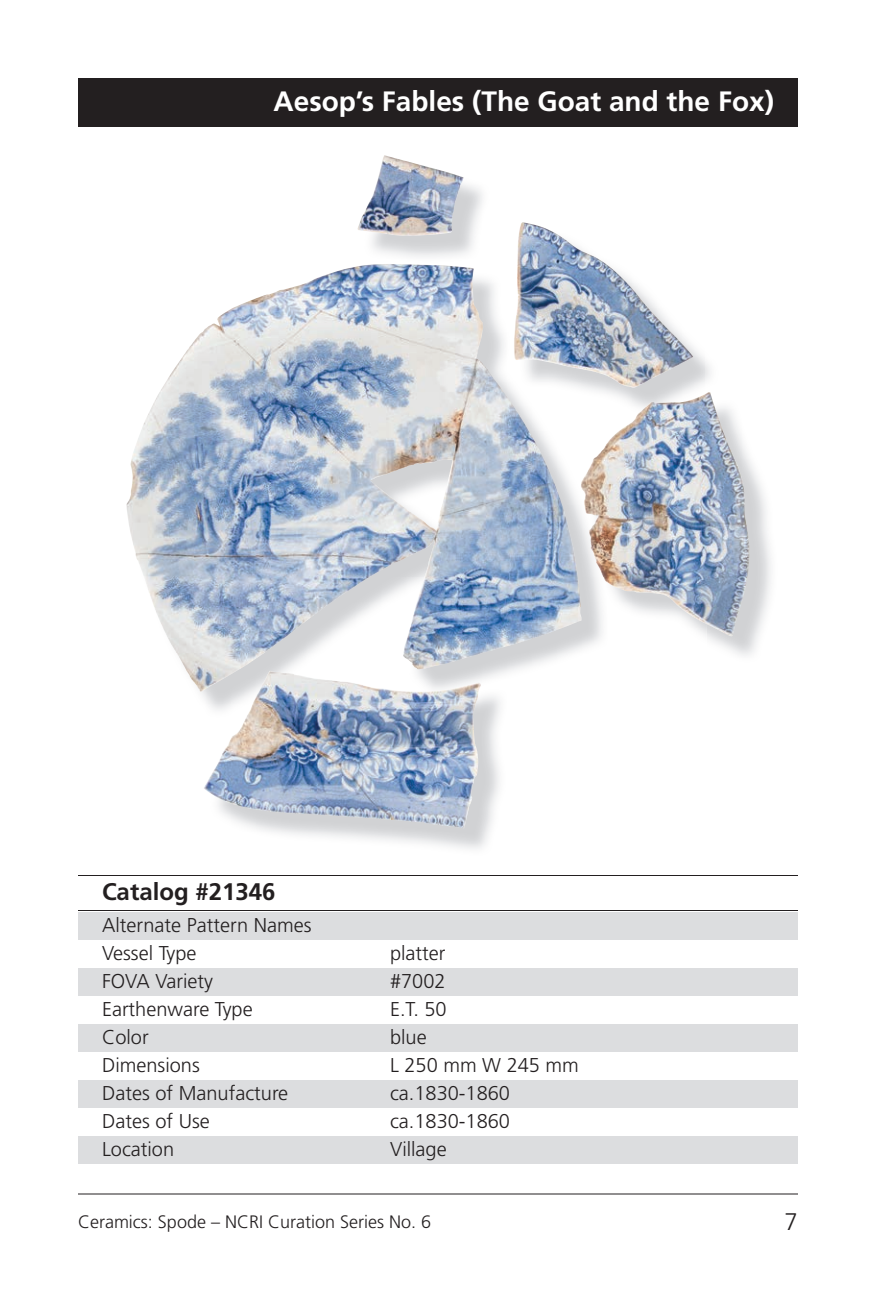
<style>
.page{position:relative;width:876px;height:1308px;background:#fff}
.page>*{position:absolute;margin:0;border:0;box-sizing:border-box;transform-origin:0 0}
.t1{font:700 28px "Frutiger";color:#fff}
.t2{font:700 24px "Frutiger";color:#231f20}
.t3{font:300 24px "Frutiger LT Std";color:#231f20}
.t4{font:300 20px/28px "Frutiger LT Std";color:#231f20}
.t5{font:300 18px "Frutiger LT Std";color:#231f20}
</style>
<div class="page">
<div style="left:78px;top:1136px;width:720px;height:28px;background:#dcdddf"></div>
<div style="left:78px;top:1080px;width:720px;height:28px;background:#dcdddf"></div>
<div style="left:78px;top:1024px;width:720px;height:28px;background:#dcdddf"></div>
<div style="left:78px;top:968px;width:720px;height:28px;background:#dcdddf"></div>
<div style="left:78px;top:912px;width:720px;height:28px;background:#dcdddf"></div>
<hr style="left:78px;top:910px;width:720px;height:1px;background:#231f20">
<hr style="left:78px;top:875px;width:720px;height:1px;background:#231f20">
<hr style="left:78px;top:1194px;width:720px;height:1px;background:#231f20">
<div style="left:78px;top:78px;width:720px;height:49px;background:#231f20"></div>
<img style="left:133px;top:266px;width:638px;height:583px">
<img style="left:357px;top:155px;width:337px;height:233px">
<h1 class="t1" style="left:274px;top:85px;width:502px">Aesop’s Fables (The Goat and the Fox)</h1>
<p class="t2" style="left:102px;top:878px;width:175px">Catalog #21346</p>
<p class="t4" style="left:102px;top:911px;width:211px">Alternate Pattern Names<br>Vessel Type</p>
<p class="t4" style="left:390px;top:939px;width:57px">platter</p>
<p class="t4" style="left:102px;top:967px;width:113px">FOVA Variety</p>
<p class="t4" style="left:390px;top:967px;width:57px">#7002</p>
<p class="t4" style="left:102px;top:995px;width:152px">Earthenware Type</p>
<p class="t4" style="left:390px;top:995px;width:58px">E.T. 50</p>
<p class="t4" style="left:102px;top:1023px;width:48px">Color</p>
<p class="t4" style="left:390px;top:1023px;width:38px">blue</p>
<p class="t4" style="left:102px;top:1051px;width:99px">Dimensions</p>
<p class="t4" style="left:390px;top:1051px;width:190px">L 250 mm W 245 mm</p>
<p class="t4" style="left:102px;top:1079px;width:188px">Dates of Manufacture</p>
<p class="t4" style="left:390px;top:1079px;width:122px">ca.1830-1860</p>
<p class="t4" style="left:102px;top:1107px;width:109px">Dates of Use</p>
<p class="t4" style="left:390px;top:1107px;width:122px">ca.1830-1860</p>
<p class="t4" style="left:102px;top:1135px;width:74px">Location</p>
<p class="t4" style="left:390px;top:1135px;width:58px">Village</p>
<p class="t5" style="left:78px;top:1211px;width:355px">Ceramics: Spode – NCRI Curation Series No. 6</p>
<p class="t3" style="left:785px;top:1208px;width:15px">7</p>
</div>
